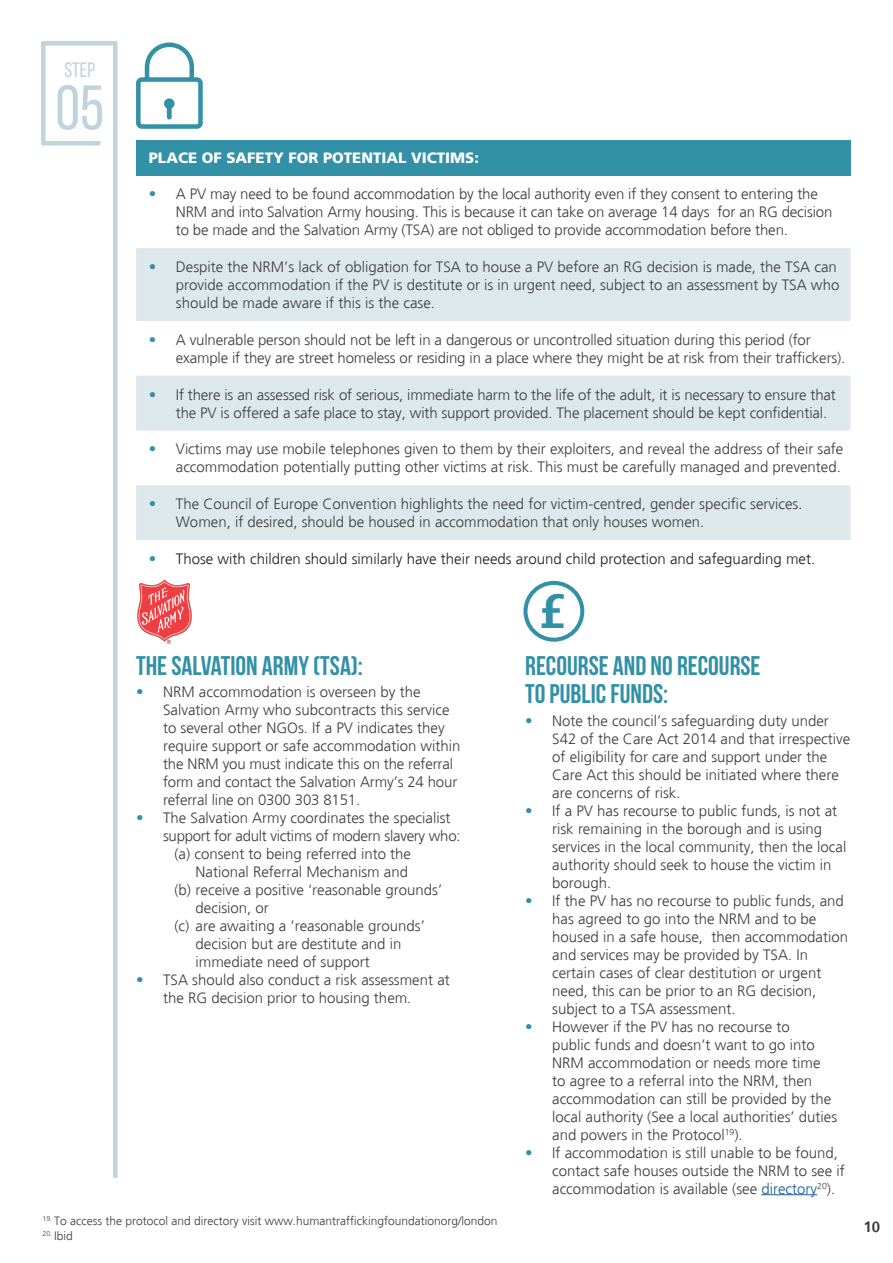
<style>
.page{position:relative;width:893px;height:1263px;background:#fff}
.page>*{position:absolute;margin:0;border:0;box-sizing:border-box;transform-origin:0 0}
.t1{font:63px "Bebas Neue";color:#bfd4de}
.t2{font:700 48.6px "Frutiger";color:#3290a7}
.t3{font:700 27px "Bebas Neue";color:#3290a7}
.t4{font:21px "Bebas Neue";color:#bfd4de}
.t5{font:300 15px/18px "Frutiger";color:#3e3e3f}
.t6{font:300 15px "Frutiger";color:#231f20}
.t7{font:900 15px "Frutiger";color:#fff}
.t8{font:700 15px "Frutiger";color:#3e3e3f}
.t9{font:300 12px "Frutiger";color:#3e3e3f}
.s1{color:#3290a7}
.s2{color:#175d9e}
</style>
<div class="page">
<hr style="left:761px;top:1194px;width:56px;height:1px;background:#175d9e">
<div style="left:136px;top:140px;width:714px;height:35px;background:#3290a7"></div>
<svg style="left:136px;top:248px;width:714px;height:292px;fill:#dde8ed"></svg>
<img style="left:137px;top:579px;width:55px;height:65px">
<svg style="left:41px;top:41px;width:77px;height:1137px"></svg>
<svg style="left:136px;top:45px;width:67px;height:84px"></svg>
<div style="left:523px;top:581px;width:61px;height:61px;border:4px solid #3290a7;border-radius:50%"></div>
<p class="t4" style="left:64px;top:59px;width:32px">STEP</p>
<p class="t1" style="left:55px;top:74px;width:50px">05</p>
<p class="t7" style="left:149px;top:148px;width:332px">PLACE OF SAFETY FOR POTENTIAL VICTIMS:</p>
<p class="t5" style="left:176px;top:185px;width:658px;text-indent:-27px"><span class="s1">•</span> A PV may need to be found accommodation by the local authority even if they consent to entering the<br>NRM and into Salvation Army housing. This is because it can take on average 14 days for an RG decision to be made and the Salvation Army (TSA) are not obliged to provide accommodation before then.</p>
<p class="t5" style="left:176px;top:258px;width:665px;text-indent:-27px"><span class="s1">•</span> Despite the NRM’s lack of obligation for TSA to house a PV before an RG decision is made, the TSA can provide accommodation if the PV is destitute or is in urgent need, subject to an assessment by TSA who should be made aware if this is the case.</p>
<p class="t5" style="left:176px;top:331px;width:671px;text-indent:-27px"><span class="s1">•</span> A vulnerable person should not be left in a dangerous or uncontrolled situation during this period (for example if they are street homeless or residing in a place where they might be at risk from their traffickers).</p>
<p class="t5" style="left:176px;top:386px;width:662px;text-indent:-27px"><span class="s1">•</span> If there is an assessed risk of serious, immediate harm to the life of the adult, it is necessary to ensure that the PV is offered a safe place to stay, with support provided. The placement should be kept confidential.</p>
<p class="t5" style="left:149px;top:440px;width:696px;text-align:right"><span class="s1">•</span> Victims may use mobile telephones given to them by their exploiters, and reveal the address of their safe accommodation potentially putting other victims at risk. This must be carefully managed and prevented.</p>
<p class="t5" style="left:176px;top:495px;width:628px;text-indent:-27px"><span class="s1">•</span> The Council of Europe Convention highlights the need for victim-centred, gender specific services.<br>Women, if desired, should be housed in accommodation that only houses women.</p>
<p class="t6" style="left:149px;top:550px;width:668px"><span class="s1">•</span> Those with children should similarly have their needs around child protection and safeguarding met.</p>
<p class="t3" style="left:136px;top:651px;width:228px">THE SALVATION ARMY (TSA):</p>
<p class="t5" style="left:163px;top:683px;width:299px;text-indent:-27px"><span class="s1">•</span> NRM accommodation is overseen by the Salvation Army who subcontracts this service to several other NGOs. If a PV indicates they require support or safe accommodation within the NRM you must indicate this on the referral form and contact the Salvation Army’s 24 hour referral line on 0300 303 8151.</p>
<p class="t5" style="left:163px;top:809px;width:299px;text-indent:-27px"><span class="s1">•</span> The Salvation Army coordinates the specialist support for adult victims of modern slavery who:</p>
<p class="t5" style="left:174px;top:845px;width:238px;text-align:right">(a) consent to being referred into the<br>National Referral Mechanism and</p>
<p class="t5" style="left:196px;top:881px;width:248px;text-indent:-21px">(b) receive a positive ‘reasonable grounds’ decision, or</p>
<p class="t5" style="left:196px;top:917px;width:231px;text-indent:-21px">(c) are awaiting a ‘reasonable grounds’ decision but are destitute and in immediate need of support</p>
<p class="t5" style="left:163px;top:971px;width:288px;text-indent:-27px"><span class="s1">•</span> TSA should also conduct a risk assessment at the RG decision prior to housing them.</p>
<p class="t2" style="left:539px;top:582px;width:29px">£</p>
<p class="t3" style="left:525px;top:651px;width:237px">RECOURSE AND NO RECOURSE</p>
<p class="t3" style="left:525px;top:679px;width:144px">TO PUBLIC FUNDS:</p>
<p class="t5" style="left:552px;top:712px;width:300px;text-indent:-27px"><span class="s1">•</span> Note the council’s safeguarding duty under S42 of the Care Act 2014 and that irrespective of eligibility for care and support under the Care Act this should be initiated where there are concerns of risk.</p>
<p class="t5" style="left:552px;top:802px;width:296px;text-indent:-27px"><span class="s1">•</span> If a PV has recourse to public funds, is not at risk remaining in the borough and is using services in the local community, then the local authority should seek to house the victim in borough.</p>
<p class="t5" style="left:552px;top:892px;width:297px;text-indent:-27px"><span class="s1">•</span> If the PV has no recourse to public funds, and has agreed to go into the NRM and to be housed in a safe house, then accommodation and services may be provided by TSA. In certain cases of clear destitution or urgent need, this can be prior to an RG decision, subject to a TSA assessment.</p>
<p class="t5" style="left:552px;top:1018px;width:287px;text-indent:-27px"><span class="s1">•</span> However if the PV has no recourse to<br>public funds and doesn’t want to go into NRM accommodation or needs more time to agree to a referral into the NRM, then accommodation can still be provided by the local authority (See a local authorities’ duties and powers in the Protocol<sup>19</sup>).</p>
<p class="t5" style="left:552px;top:1144px;width:294px;text-indent:-27px"><span class="s1">•</span> If accommodation is still unable to be found, contact safe houses outside the NRM to see if accommodation is available (see <span class="s2">directory</span><sup>20</sup>).</p>
<p class="t9" style="left:43px;top:1214px;width:457px"><sup>19.</sup> To access the protocol and directory visit www.humantraffickingfoundationorg/london</p>
<p class="t9" style="left:43px;top:1229px;width:32px"><sup>20.</sup> Ibid</p>
<p class="t8" style="left:863px;top:1218px;width:18px">10</p>
</div>
